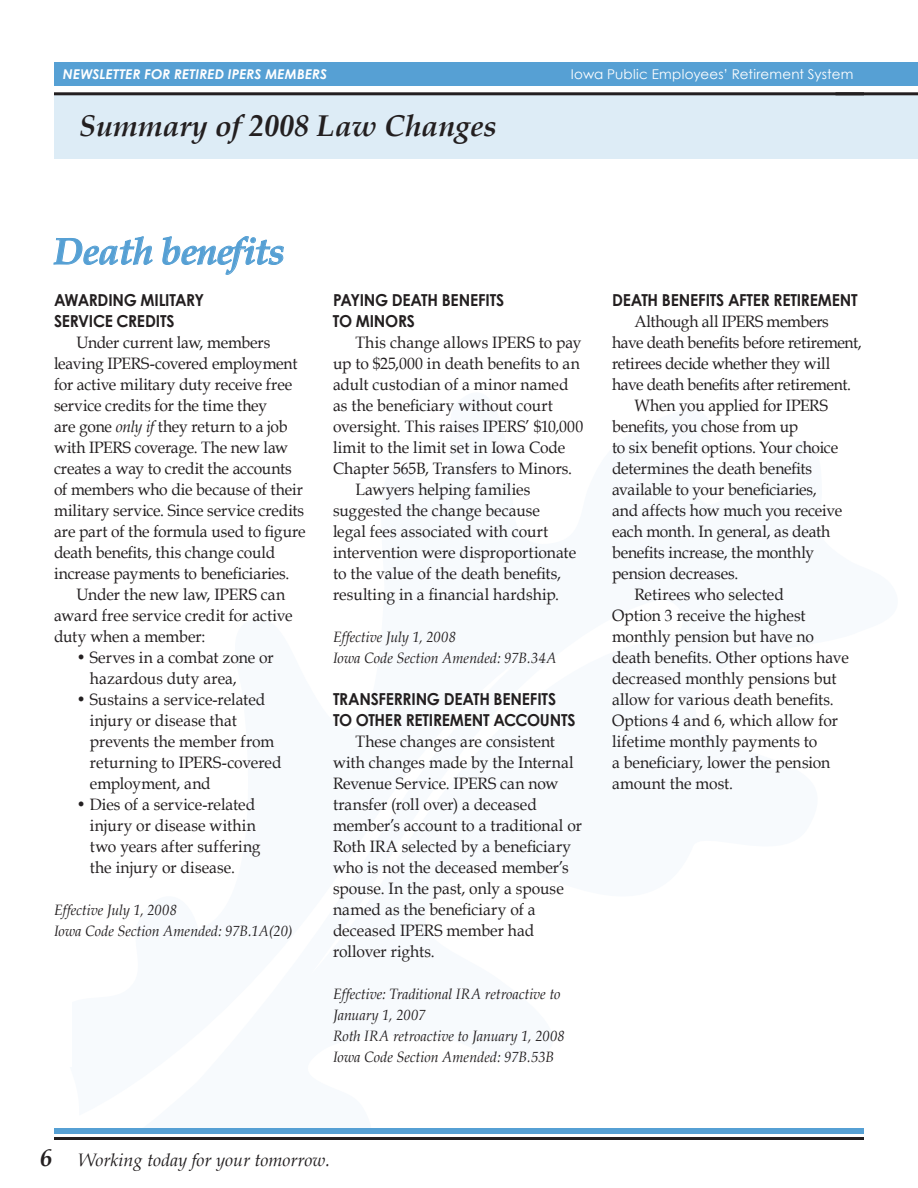
<style>
.page{position:relative;width:918px;height:1188px;background:#fff}
.page>*{position:absolute;margin:0;border:0;box-sizing:border-box;transform-origin:0 0}
.t1{font:italic 700 37.5px "Book Antiqua";letter-spacing:-.02em;color:#56a0d4}
.t2{font:italic 700 30px "Book Antiqua";color:#231f20}
.t3{font:italic 18px "Book Antiqua";color:#231f20}
.t4{font:16.5px/21px "Book Antiqua";letter-spacing:-.005em;color:#231f20;scale:.95 1}
.t5{font:700 16.5px/21px "Century Gothic";letter-spacing:-.02em;color:#231f20;scale:.95 1}
.t6{font:italic 15px/21px "Book Antiqua";color:#231f20;scale:.95 1}
.t7{font:13.5px "Century Gothic";letter-spacing:.015em;color:#fff}
.t8{font:italic 700 13.5px "Century Gothic";letter-spacing:.015em;color:#fff}
.s1{font-style:italic}
.s2{font-weight:700;font-size:24px}
</style>
<div class="page">
<div style="left:55px;top:62px;width:808px;height:24px;background:#56a0d4"></div>
<hr style="left:54px;top:1137px;width:810px;height:3px;background:#231f20">
<div style="left:54px;top:93px;width:864px;height:66px;background:#ddecf6"></div>
<hr style="left:54px;top:92px;width:810px;height:3px;background:#231f20">
<svg style="left:53px;top:236px;width:100px;height:29px"></svg>
<svg style="left:162px;top:236px;width:122px;height:39px"></svg>
<div style="left:54px;top:1128px;width:810px;height:6px;background:#56a0d4"></div>
<hr style="left:836px;top:92px;width:82px;height:3px;background:#231f20">
<div style="left:856px;top:62px;width:62px;height:24px;background:#56a0d4"></div>
<p class="t8" style="left:63px;top:65px;width:266px">NEWSLETTER FOR RETIRED IPERS MEMBERS</p>
<p class="t7" style="left:571px;top:66px;width:284px">Iowa Public Employees’ Retirement System</p>
<h2 class="t2" style="left:79px;top:108px;width:419px">Summary of 2008 Law Changes</h2>
<h1 class="t1" style="left:54px;top:229px;width:232px">Death benefits</h1>
<p class="t5" style="left:54px;top:289px;width:160px">AWARDING MI LITARY<br>SERVICE CRE DITS</p>
<p class="t4" style="left:76px;top:332px;width:206px">Under current law, members</p>
<p class="t4" style="left:54px;top:353px;width:258px">leaving IPERS-covered employment</p>
<p class="t4" style="left:54px;top:374px;width:252px">for active military duty receive free</p>
<p class="t4" style="left:54px;top:395px;width:226px">service credits for the time they</p>
<p class="t4" style="left:54px;top:416px;width:247px">are gone <span class="s1">only if</span> they return to a job</p>
<p class="t4" style="left:54px;top:437px;width:248px">with IPERS coverage. The new law</p>
<p class="t4" style="left:54px;top:458px;width:252px">creates a way to credit the accounts</p>
<p class="t4" style="left:54px;top:479px;width:264px">of members who die because of their</p>
<p class="t4" style="left:54px;top:500px;width:265px">military service. Since service credits</p>
<p class="t4" style="left:54px;top:521px;width:267px">are part of the formula used to figure</p>
<p class="t4" style="left:54px;top:542px;width:234px">death benefits, this change could</p>
<p class="t4" style="left:54px;top:563px;width:249px">increase payments to beneficiaries.</p>
<p class="t4" style="left:76px;top:584px;width:221px">Under the new law, IPERS can</p>
<p class="t4" style="left:54px;top:605px;width:253px">award free service credit for active</p>
<p class="t4" style="left:54px;top:626px;width:161px">duty when a member:</p>
<p class="t4" style="left:90px;top:647px;width:195px;text-indent:-13px">• Serves in a combat zone or hazardous duty area,</p>
<p class="t4" style="left:90px;top:689px;width:203px;text-indent:-13px">• Sustains a service-related injury or disease that prevents the member from returning to IPERS-covered employment, and</p>
<p class="t4" style="left:90px;top:794px;width:181px;text-indent:-13px">• Dies of a service-related injury or disease within two years after suffering the injury or disease.</p>
<p class="t6" style="left:54px;top:900px;width:253px">Effective July 1, 2008<br>Iowa Code Section Amended: 97B.1A(20)</p>
<p class="t5" style="left:333px;top:289px;width:181px">PAYING DEATH BE NEFITS<br>TO MI NORS</p>
<p class="t4" style="left:355px;top:332px;width:240px">This change allows IPERS to pay</p>
<p class="t4" style="left:333px;top:353px;width:261px">up to $25,000 in death benefits to an</p>
<p class="t4" style="left:333px;top:374px;width:249px">adult custodian of a minor named</p>
<p class="t4" style="left:333px;top:395px;width:233px">as the beneficiary without court</p>
<p class="t4" style="left:333px;top:416px;width:265px">oversight. This raises IPERS’ $10,000</p>
<p class="t4" style="left:333px;top:437px;width:246px">limit to the limit set in Iowa Code</p>
<p class="t4" style="left:333px;top:458px;width:253px">Chapter 565B, Transfers to Minors.</p>
<p class="t4" style="left:355px;top:479px;width:186px">Lawyers helping families</p>
<p class="t4" style="left:333px;top:500px;width:220px">suggested the change because</p>
<p class="t4" style="left:333px;top:521px;width:228px">legal fees associated with court</p>
<p class="t4" style="left:333px;top:542px;width:257px">intervention were disproportionate</p>
<p class="t4" style="left:333px;top:563px;width:242px">to the value of the death benefits,</p>
<p class="t4" style="left:333px;top:584px;width:239px">resulting in a financial hardship.</p>
<p class="t6" style="left:333px;top:627px;width:237px">Effective July 1, 2008<br>Iowa Code Section Amended: 97B.34A</p>
<p class="t5" style="left:333px;top:688px;width:64px">TRANSFERRI</p>
<p class="t5" style="left:333px;top:688px;width:235px;text-indent:83px">NG DEATH BENEFITS<br>TO OTHER RETIREME</p>
<p class="t5" style="left:472px;top:709px;width:109px">NT ACCOUNTS</p>
<p class="t4" style="left:333px;top:731px;width:264px;text-indent:22px">These changes are consistent with changes made by the Internal<br>Revenue Service. IPERS can now transfer (roll over) a deceased member’s account to a traditional or<br>Roth IRA selected by a beneficiary who is not the deceased member’s spouse. In the past, only a spouse named as the beneficiary of a deceased IPERS member had rollover rights.</p>
<p class="t6" style="left:333px;top:984px;width:245px">Effective: Traditional IRA retroactive to January 1, 2007<br>Roth IRA retroactive to January 1, 2008<br>Iowa Code Section Amended: 97B.53B</p>
<p class="t5" style="left:612px;top:289px;width:205px">DEATH BE NEFITS AFTER RETIREME</p>
<p class="t5" style="left:840px;top:289px;width:20px">NT</p>
<p class="t4" style="left:634px;top:311px;width:206px">Although all IPERS members</p>
<p class="t4" style="left:612px;top:332px;width:264px">have death benefits before retirement,</p>
<p class="t4" style="left:612px;top:353px;width:231px">retirees decide whether they will</p>
<p class="t4" style="left:612px;top:374px;width:253px">have death benefits after retirement.</p>
<p class="t4" style="left:634px;top:395px;width:205px">When you applied for IPERS</p>
<p class="t4" style="left:612px;top:416px;width:198px">benefits, you chose from up</p>
<p class="t4" style="left:612px;top:437px;width:240px">to six benefit options. Your choice</p>
<p class="t4" style="left:612px;top:458px;width:212px">determines the death benefits</p>
<p class="t4" style="left:612px;top:479px;width:217px">available to your beneficiaries,</p>
<p class="t4" style="left:612px;top:500px;width:244px">and affects how much you receive</p>
<p class="t4" style="left:612px;top:521px;width:231px">each month. In general, as death</p>
<p class="t4" style="left:612px;top:542px;width:214px">benefits increase, the monthly</p>
<p class="t4" style="left:612px;top:563px;width:135px">pension decreases.</p>
<p class="t4" style="left:634px;top:584px;width:159px">Retirees who selected</p>
<p class="t4" style="left:612px;top:605px;width:205px">Option 3 receive the highest</p>
<p class="t4" style="left:612px;top:626px;width:214px">monthly pension but have no</p>
<p class="t4" style="left:612px;top:647px;width:251px">death benefits. Other options have</p>
<p class="t4" style="left:612px;top:668px;width:238px">decreased monthly pensions but</p>
<p class="t4" style="left:612px;top:689px;width:235px">allow for various death benefits.</p>
<p class="t4" style="left:612px;top:710px;width:239px">Options 4 and 6, which allow for</p>
<p class="t4" style="left:612px;top:731px;width:218px">lifetime monthly payments to</p>
<p class="t4" style="left:612px;top:752px;width:231px">a beneficiary, lower the pension</p>
<p class="t4" style="left:612px;top:773px;width:129px">amount the most.</p>
<p class="t3" style="left:40px;top:1150px;width:291px"><span class="s2">6</span> Working today for your tomorrow.</p>
</div>
